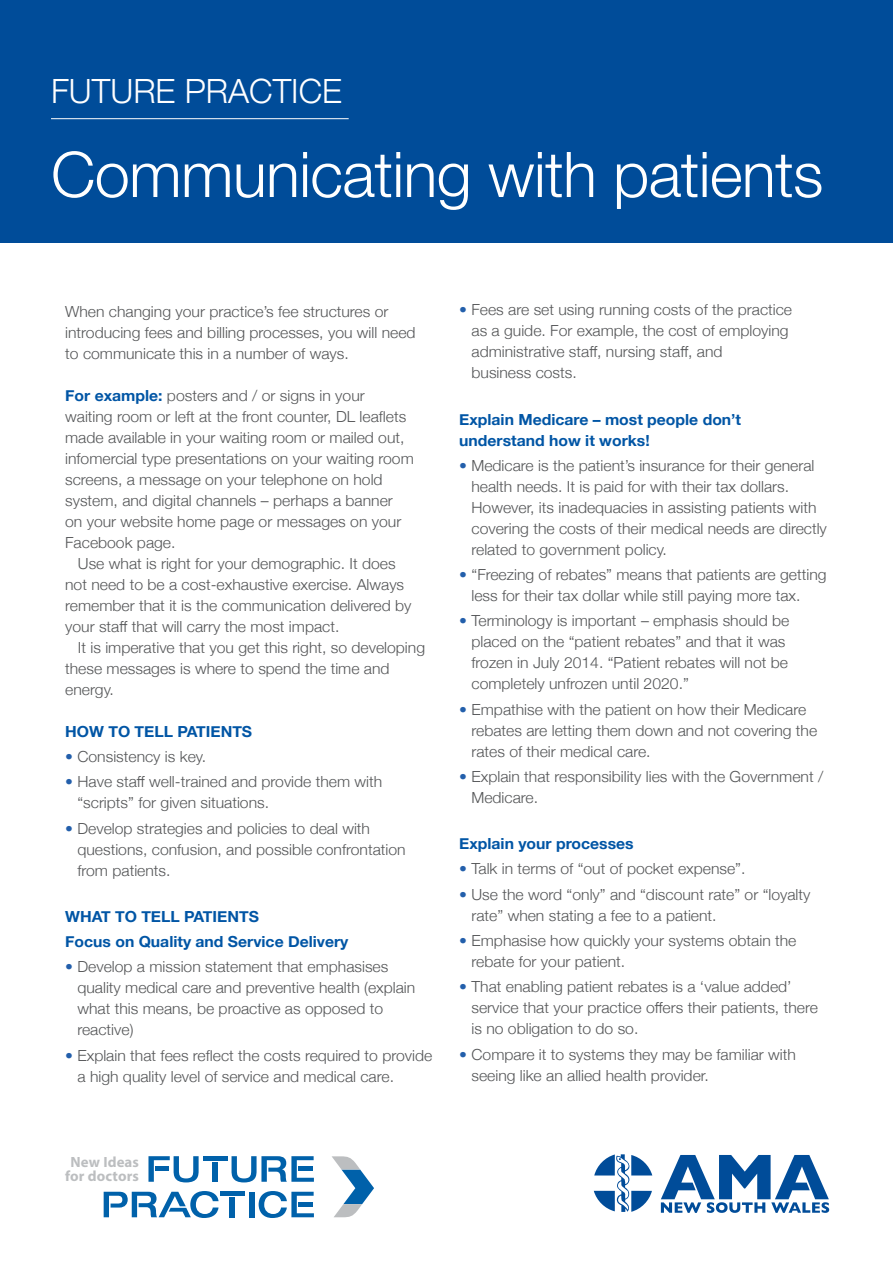
<style>
.page{position:relative;width:893px;height:1263px;background:#fff}
.page>*{position:absolute;margin:0;border:0;box-sizing:border-box;transform-origin:0 0}
.t1{font:300 63px "Helvetica Neue";letter-spacing:-.01em;color:#fff}
.t2{font:300 33.45px "Helvetica Neue";color:#fff}
.Body_copy_-_first_pa{font:300 15.3px/21px "Helvetica Neue";color:#545557}
.Body_copy_-_first_pa-2{font:700 15.3px/21px "Helvetica Neue";color:#0155a5}
.t3{font:700 14.85px/14.9px "Myriad Pro";letter-spacing:.01em;color:#bcbec0;text-align:center}
.s1{font-weight:700;color:#0155a5}
.s2{color:#235fab}
</style>
<div class="page">
<div style="left:0;top:0;width:893px;height:242px;background:#004c99"></div>
<hr style="left:51px;top:118px;width:298px;height:1px;background:#fff">
<svg style="left:661px;top:1155px;width:168px;height:58px"></svg>
<svg style="left:594px;top:1154px;width:58px;height:58px"></svg>
<div style="left:249px;top:1192px;width:5px;height:25px;background:#0061aa"></div>
<svg style="left:332px;top:1156px;width:42px;height:61px"></svg>
<div style="left:230px;top:1197px;width:5px;height:20px;background:#0061aa"></div>
<hr style="left:220px;top:1192px;width:25px;height:4px;background:#0061aa">
<div style="left:212px;top:1162px;width:6px;height:20px;background:#0061aa"></div>
<hr style="left:203px;top:1156px;width:24px;height:4px;background:#0061aa">
<svg style="left:104px;top:1191px;width:115px;height:27px"></svg>
<svg style="left:259px;top:1191px;width:55px;height:27px"></svg>
<svg style="left:232px;top:1156px;width:82px;height:26px"></svg>
<svg style="left:148px;top:1156px;width:51px;height:26px"></svg>
<p class="t2" style="left:51px;top:64px;width:292px">FUTURE PRACTICE</p>
<p class="t1" style="left:51px;top:124px;width:774px">Communicating with patients</p>
<p class="Body_copy_-_first_pa" style="left:65px;top:300px;width:352px">When changing your practice’s fee structures or introducing fees and billing processes, you will need to communicate this in a number of ways.</p>
<p class="Body_copy_-_first_pa" style="left:65px;top:384px;width:350px"><span class="s1">For example:</span> posters and / or signs in your waiting room or left at the front counter, DL leaflets made available in your waiting room or mailed out, infomercial type presentations on your waiting room screens, a message on your telephone on hold system, and digital channels – perhaps a banner<br>on your website home page or messages on your Facebook page.</p>
<p class="Body_copy_-_first_pa" style="left:65px;top:552px;width:348px;text-indent:13px">Use what is right for your demographic. It does not need to be a cost-exhaustive exercise. Always remember that it is the communication delivered by your staff that will carry the most impact.</p>
<p class="Body_copy_-_first_pa" style="left:65px;top:636px;width:361px;text-indent:13px">It is imperative that you get this right, so developing these messages is where to spend the time and energy.</p>
<p class="Body_copy_-_first_pa-2" style="left:65px;top:721px;width:188px">HOW TO TELL PATIENTS</p>
<p class="Body_copy_-_first_pa" style="left:65px;top:745px;width:142px"><span class="s2">•</span> Consistency is key.</p>
<p class="Body_copy_-_first_pa" style="left:77px;top:770px;width:306px;text-indent:-12px"><span class="s2">•</span> Have staff well-trained and provide them with “scripts” for given situations.</p>
<p class="Body_copy_-_first_pa" style="left:77px;top:816px;width:330px;text-indent:-12px"><span class="s2">•</span> Develop strategies and policies to deal with questions, confusion, and possible confrontation from patients.</p>
<p class="Body_copy_-_first_pa-2" style="left:65px;top:906px;width:195px">WHAT TO TELL PATIENTS</p>
<p class="Body_copy_-_first_pa-2" style="left:65px;top:931px;width:285px">Focus on Quality and Service Delivery</p>
<p class="Body_copy_-_first_pa" style="left:77px;top:955px;width:339px;text-indent:-12px"><span class="s2">•</span> Develop a mission statement that emphasises quality medical care and preventive health (explain what this means, be proactive as opposed to reactive)</p>
<p class="Body_copy_-_first_pa" style="left:77px;top:1043px;width:356px;text-indent:-12px"><span class="s2">•</span> Explain that fees reflect the costs required to provide a high quality level of service and medical care.</p>
<p class="Body_copy_-_first_pa" style="left:471px;top:298px;width:322px;text-indent:-12px"><span class="s2">•</span> Fees are set using running costs of the practice as a guide. For example, the cost of employing administrative staff, nursing staff, and<br>business costs.</p>
<p class="Body_copy_-_first_pa-2" style="left:459px;top:409px;width:283px">Explain Medicare – most people don’t understand how it works!</p>
<p class="Body_copy_-_first_pa" style="left:471px;top:454px;width:357px;text-indent:-12px"><span class="s2">•</span> Medicare is the patient’s insurance for their general health needs. It is paid for with their tax dollars.<br>However, its inadequacies in assisting patients with covering the costs of their medical needs are directly related to government policy.</p>
<p class="Body_copy_-_first_pa" style="left:471px;top:563px;width:357px;text-indent:-12px"><span class="s2">•</span> “Freezing of rebates” means that patients are getting less for their tax dollar while still paying more tax.</p>
<p class="Body_copy_-_first_pa" style="left:471px;top:609px;width:319px;text-indent:-12px"><span class="s2">•</span> Terminology is important – emphasis should be placed on the “patient rebates” and that it was frozen in July 2014. “Patient rebates will not be completely unfrozen until 2020.”</p>
<p class="Body_copy_-_first_pa" style="left:471px;top:698px;width:347px;text-indent:-12px"><span class="s2">•</span> Empathise with the patient on how their Medicare rebates are letting them down and not covering the rates of their medical care.</p>
<p class="Body_copy_-_first_pa" style="left:471px;top:765px;width:353px;text-indent:-12px"><span class="s2">•</span> Explain that responsibility lies with the Government /<br>Medicare.</p>
<p class="Body_copy_-_first_pa-2" style="left:459px;top:834px;width:176px">Explain your processes</p>
<p class="Body_copy_-_first_pa" style="left:459px;top:857px;width:288px"><span class="s2">•</span> Talk in terms of “out of pocket expense”.</p>
<p class="Body_copy_-_first_pa" style="left:471px;top:883px;width:340px;text-indent:-12px"><span class="s2">•</span> Use the word “only” and “discount rate” or “loyalty rate” when stating a fee to a patient.</p>
<p class="Body_copy_-_first_pa" style="left:471px;top:929px;width:326px;text-indent:-12px"><span class="s2">•</span> Emphasise how quickly your systems obtain the rebate for your patient.</p>
<p class="Body_copy_-_first_pa" style="left:471px;top:975px;width:348px;text-indent:-12px"><span class="s2">•</span> That enabling patient rebates is a ‘value added’ service that your practice offers their patients, there is no obligation to do so.</p>
<p class="Body_copy_-_first_pa" style="left:471px;top:1042px;width:326px;text-indent:-12px"><span class="s2">•</span> Compare it to systems they may be familiar with seeing like an allied health provider.</p>
<p class="t3" style="left:65px;top:1154px;width:75px">New Ideas for doctors</p>
</div>
